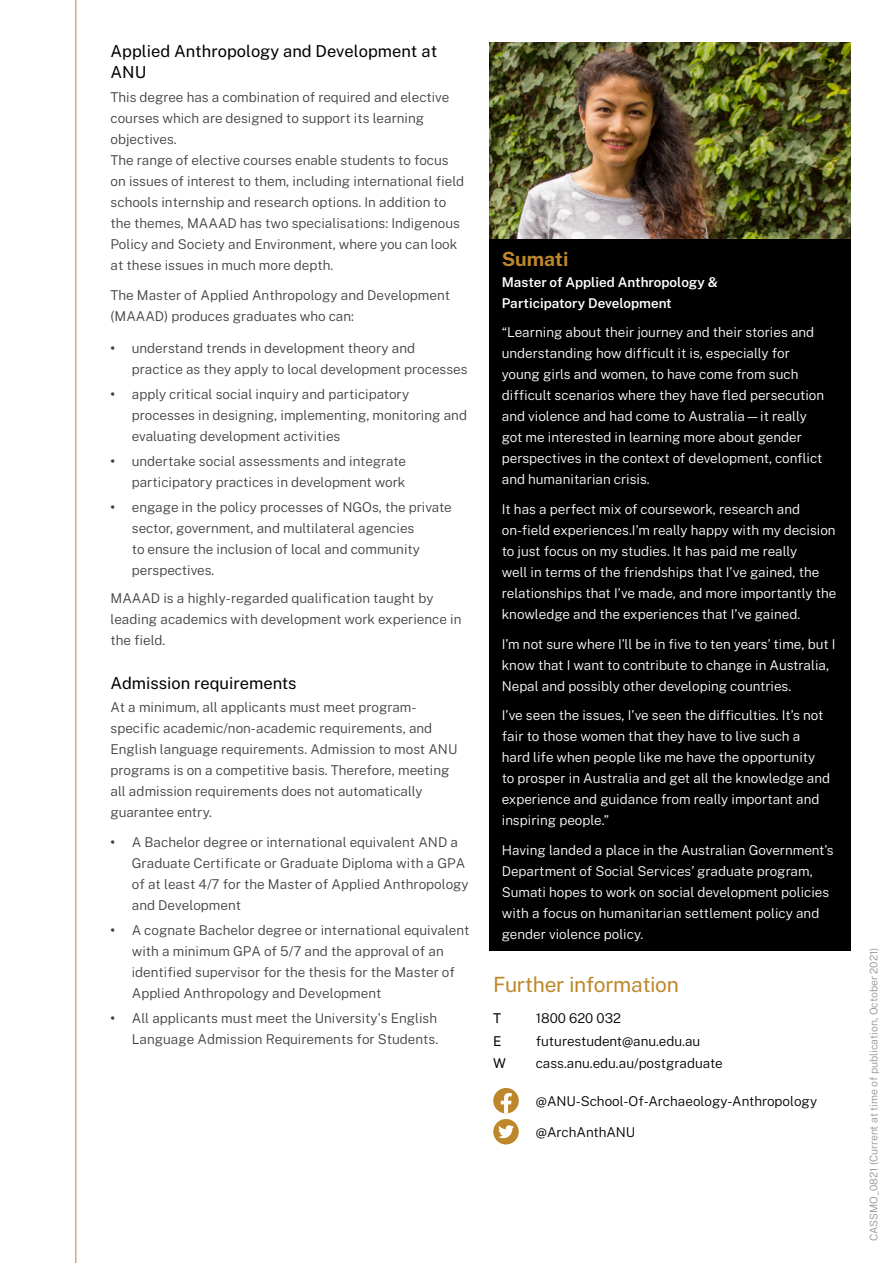
<style>
.page{position:relative;width:893px;height:1263px;background:#fff}
.page>*{position:absolute;margin:0;border:0;box-sizing:border-box;transform-origin:0 0}
.t1{font:21px "Public Sans";letter-spacing:-.015em;color:#bf872b}
.t2{font:700 19.5px "Public Sans";color:#bf872b}
.t3{font:16.5px/21px "Public Sans";color:#000}
.t4{font:300 13.5px/21px "Public Sans";color:#414042}
.t5{font:300 13.5px/21px "Public Sans";color:#fff}
.t6{font:300 13.5px "Public Sans";color:#000}
.t7{font:600 13.5px/21px "Public Sans";color:#fff}
.t8{font:13.5px "Public Sans";color:#000}
.t9{font:300 10.5px "Public Sans";color:#939598}
.s1{font-weight:700}
</style>
<div class="page">
<svg style="left:493px;top:1088px;width:26px;height:25px"></svg>
<svg style="left:493px;top:1119px;width:26px;height:25px"></svg>
<div style="left:489px;top:43px;width:361px;height:908px;background:#000"></div>
<img style="left:489px;top:43px;width:361px;height:196px">
<hr style="left:75px;top:0;width:1px;height:1263px;background:#bf872b">
<p class="t3" style="left:111px;top:40px;width:328px">Applied Anthropology and Development at<br>ANU</p>
<p class="t4" style="left:111px;top:86px;width:355px">This degree has a combination of required and elective courses which are designed to support its learning objectives.<br>The range of elective courses enable students to focus on issues of interest to them, including international field schools internship and research options. In addition to the themes, MAAAD has two specialisations: Indigenous Policy and Society and Environment, where you can look at these issues in much more depth.</p>
<p class="t4" style="left:111px;top:283px;width:341px">The Master of Applied Anthropology and Development (MAAAD) produces graduates who can:</p>
<p class="t4" style="left:132px;top:336px;width:337px;text-indent:-21px"><span class="s1">•</span> understand trends in development theory and practice as they apply to local development processes</p>
<p class="t4" style="left:132px;top:383px;width:337px;text-indent:-21px"><span class="s1">•</span> apply critical social inquiry and participatory processes in designing, implementing, monitoring and evaluating development activities</p>
<p class="t4" style="left:111px;top:450px;width:297px;text-align:right"><span class="s1">•</span> undertake social assessments and integrate participatory practices in development work</p>
<p class="t4" style="left:132px;top:496px;width:321px;text-indent:-21px"><span class="s1">•</span> engage in the policy processes of NGOs, the private sector, government, and multilateral agencies<br>to ensure the inclusion of local and community perspectives.</p>
<p class="t4" style="left:111px;top:586px;width:352px">MAAAD is a highly-regarded qualification taught by leading academics with development work experience in the field.</p>
<p class="t3" style="left:111px;top:671px;width:188px">Admission requirements</p>
<p class="t4" style="left:111px;top:696px;width:348px">At a minimum, all applicants must meet program&shy;specific academic/non-academic requirements, and English language requirements. Admission to most ANU programs is on a competitive basis. Therefore, meeting all admission requirements does not automatically guarantee entry.</p>
<p class="t4" style="left:132px;top:830px;width:338px;text-indent:-21px"><span class="s1">•</span> A Bachelor degree or international equivalent AND a Graduate Certificate or Graduate Diploma with a GPA of at least 4/7 for the Master of Applied Anthropology and Development</p>
<p class="t4" style="left:132px;top:918px;width:339px;text-indent:-21px"><span class="s1">•</span> A cognate Bachelor degree or international equivalent with a minimum GPA of 5/7 and the approval of an identified supervisor for the thesis for the Master of Applied Anthropology and Development</p>
<p class="t4" style="left:111px;top:1007px;width:329px;text-align:right"><span class="s1">•</span> All applicants must meet the University’s English<br>Language Admission Requirements for Students.</p>
<h2 class="t2" style="left:502px;top:245px;width:68px">Sumati</h2>
<p class="t7" style="left:502px;top:271px;width:218px">Master of Applied Anthropology &amp;<br>Participatory Development</p>
<p class="t5" style="left:502px;top:321px;width:324px">“Learning about their journey and their stories and understanding how difficult it is, especially for young girls and women, to have come from such difficult scenarios where they have fled persecution and violence and had come to Australia—it really got me interested in learning more about gender perspectives in the context of development, conflict and humanitarian crisis.</p>
<p class="t5" style="left:502px;top:498px;width:336px">It has a perfect mix of coursework, research and on-field experiences.I’m really happy with my decision to just focus on my studies. It has paid me really<br>well in terms of the friendships that I’ve gained, the relationships that I’ve made, and more importantly the knowledge and the experiences that I’ve gained.</p>
<p class="t5" style="left:502px;top:632px;width:335px">I’m not sure where I’ll be in five to ten years’ time, but I know that I want to contribute to change in Australia,<br>Nepal and possibly other developing countries.</p>
<p class="t5" style="left:502px;top:704px;width:330px">I’ve seen the issues, I’ve seen the difficulties. It’s not fair to those women that they have to live such a hard life when people like me have the opportunity to prosper in Australia and get all the knowledge and experience and guidance from really important and inspiring people.”</p>
<p class="t5" style="left:502px;top:838px;width:333px">Having landed a place in the Australian Government’s Department of Social Services’ graduate program, Sumati hopes to work on social development policies with a focus on humanitarian settlement policy and gender violence policy.</p>
<h1 class="t1" style="left:493px;top:970px;width:187px">Further information</h1>
<p class="t8" style="left:493px;top:1009px;width:10px">T</p>
<p class="t6" style="left:536px;top:1009px;width:87px">1800 620 032</p>
<p class="t8" style="left:493px;top:1031px;width:10px">E</p>
<p class="t6" style="left:536px;top:1031px;width:166px">futurestudent@anu.edu.au</p>
<p class="t8" style="left:493px;top:1054px;width:14px">W</p>
<p class="t6" style="left:536px;top:1054px;width:188px">cass.anu.edu.au/postgraduate</p>
<p class="t6" style="left:536px;top:1091px;width:283px">@ANU-School-Of-Archaeology-Anthropology</p>
<p class="t6" style="left:536px;top:1122px;width:101px">@ArchAnthANU</p>
<p class="t9" style="left:866px;top:1241px;width:295px;rotate:-90deg">CASSMO_0821 (Current at time of publication, October 2021)</p>
</div>
